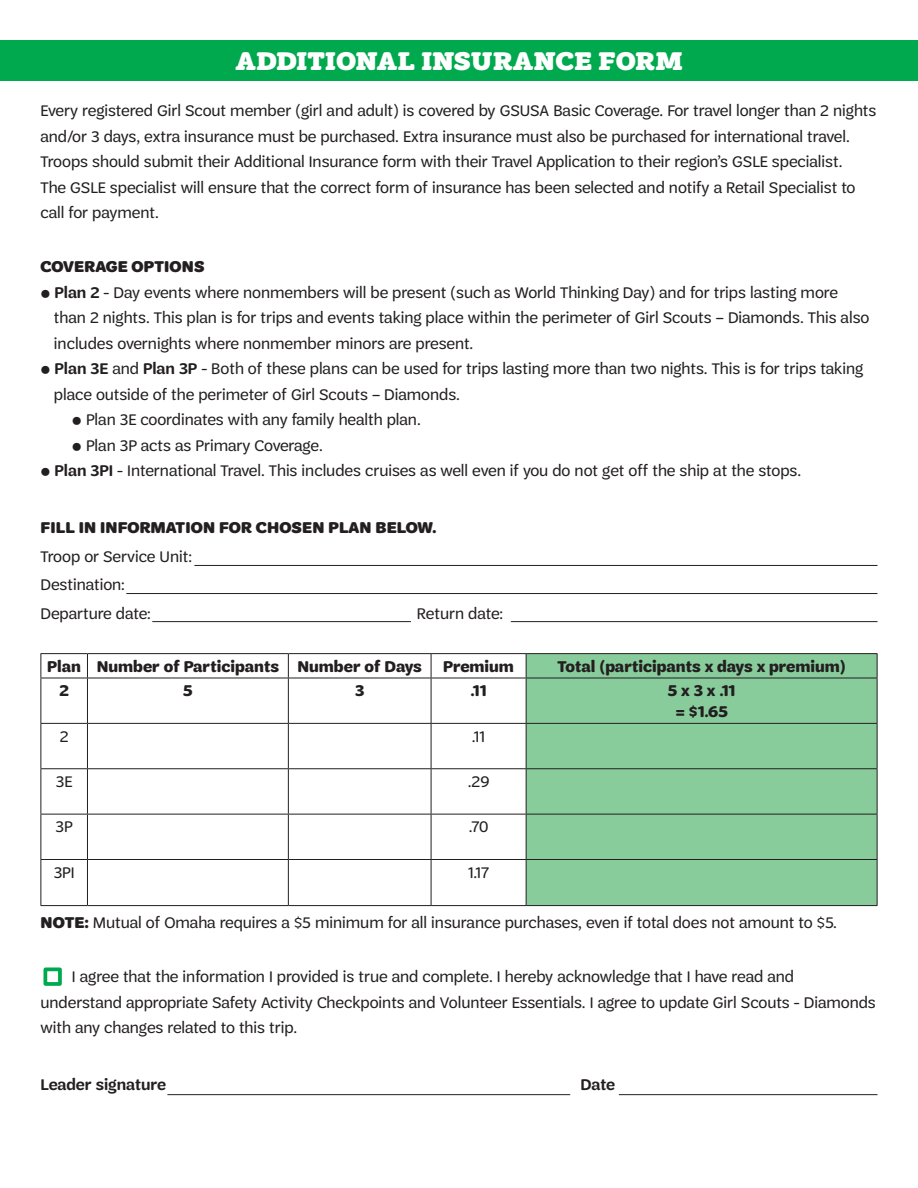
<style>
.page{position:relative;width:918px;height:1188px;background:#fff}
.page>*{position:absolute;margin:0;border:0;box-sizing:border-box;transform-origin:0 0}
.t1{font:900 27px "Trefoil Slab";letter-spacing:.005em;color:#fff}
.t2{font:16.5px/25.5px "Trefoil Sans";color:#231f20}
.t3{font:700 16.5px "Trefoil Sans";color:#231f20}
.t4{font:900 16.5px "Trefoil Sans";letter-spacing:.01em;color:#231f20}
.t5{font:600 16.5px "Trefoil Sans";color:#231f20}
.s1{font-weight:600}
.s2{font-weight:900}
</style>
<div class="page">
<div style="left:0;top:40px;width:918px;height:41px;background:#00a94e"></div>
<div style="left:527px;top:654px;width:350px;height:251px;background:#88cc9c"></div>
<hr style="left:526px;top:653px;width:352px;height:1px;background:#231f20">
<svg style="left:877px;top:654px;width:1px;height:24px"></svg>
<hr style="left:40px;top:678px;width:47px;height:1px;background:#231f20">
<hr style="left:87px;top:678px;width:201px;height:1px;background:#231f20">
<hr style="left:288px;top:678px;width:143px;height:1px;background:#231f20">
<hr style="left:431px;top:678px;width:95px;height:1px;background:#231f20">
<hr style="left:526px;top:678px;width:352px;height:1px;background:#231f20">
<hr style="left:877px;top:678px;width:1px;height:45px;background:#231f20">
<hr style="left:40px;top:723px;width:47px;height:1px;background:#231f20">
<hr style="left:87px;top:723px;width:201px;height:1px;background:#231f20">
<hr style="left:288px;top:723px;width:143px;height:1px;background:#231f20">
<hr style="left:431px;top:723px;width:95px;height:1px;background:#231f20">
<hr style="left:526px;top:723px;width:352px;height:1px;background:#231f20">
<hr style="left:877px;top:724px;width:1px;height:44px;background:#231f20">
<hr style="left:40px;top:768px;width:47px;height:1px;background:#231f20">
<hr style="left:87px;top:768px;width:201px;height:1px;background:#231f20">
<hr style="left:288px;top:768px;width:143px;height:1px;background:#231f20">
<hr style="left:431px;top:768px;width:95px;height:1px;background:#231f20">
<hr style="left:526px;top:768px;width:352px;height:1px;background:#231f20">
<hr style="left:877px;top:769px;width:1px;height:45px;background:#231f20">
<hr style="left:40px;top:814px;width:47px;height:1px;background:#231f20">
<hr style="left:87px;top:814px;width:201px;height:1px;background:#231f20">
<hr style="left:288px;top:814px;width:143px;height:1px;background:#231f20">
<hr style="left:431px;top:814px;width:95px;height:1px;background:#231f20">
<hr style="left:526px;top:814px;width:352px;height:1px;background:#231f20">
<hr style="left:877px;top:814px;width:1px;height:45px;background:#231f20">
<hr style="left:40px;top:859px;width:47px;height:1px;background:#231f20">
<hr style="left:87px;top:859px;width:201px;height:1px;background:#231f20">
<hr style="left:288px;top:859px;width:143px;height:1px;background:#231f20">
<hr style="left:431px;top:859px;width:95px;height:1px;background:#231f20">
<hr style="left:526px;top:859px;width:352px;height:1px;background:#231f20">
<hr style="left:877px;top:860px;width:1px;height:45px;background:#231f20">
<hr style="left:526px;top:905px;width:352px;height:1px;background:#231f20">
<hr style="left:40px;top:653px;width:47px;height:1px;background:#231f20">
<svg style="left:40px;top:654px;width:1px;height:24px"></svg>
<hr style="left:40px;top:678px;width:1px;height:45px;background:#231f20">
<hr style="left:40px;top:724px;width:1px;height:44px;background:#231f20">
<hr style="left:40px;top:769px;width:1px;height:45px;background:#231f20">
<hr style="left:40px;top:814px;width:1px;height:45px;background:#231f20">
<hr style="left:40px;top:860px;width:1px;height:45px;background:#231f20">
<hr style="left:40px;top:905px;width:47px;height:1px;background:#231f20">
<hr style="left:87px;top:653px;width:201px;height:1px;background:#231f20">
<svg style="left:87px;top:654px;width:1px;height:24px"></svg>
<hr style="left:87px;top:678px;width:1px;height:45px;background:#231f20">
<hr style="left:87px;top:724px;width:1px;height:44px;background:#231f20">
<hr style="left:87px;top:769px;width:1px;height:45px;background:#231f20">
<hr style="left:87px;top:814px;width:1px;height:45px;background:#231f20">
<hr style="left:87px;top:860px;width:1px;height:45px;background:#231f20">
<hr style="left:87px;top:905px;width:201px;height:1px;background:#231f20">
<hr style="left:288px;top:653px;width:143px;height:1px;background:#231f20">
<svg style="left:288px;top:654px;width:1px;height:24px"></svg>
<hr style="left:288px;top:678px;width:1px;height:45px;background:#231f20">
<hr style="left:288px;top:724px;width:1px;height:44px;background:#231f20">
<hr style="left:288px;top:769px;width:1px;height:45px;background:#231f20">
<hr style="left:288px;top:814px;width:1px;height:45px;background:#231f20">
<hr style="left:288px;top:860px;width:1px;height:45px;background:#231f20">
<hr style="left:288px;top:905px;width:143px;height:1px;background:#231f20">
<hr style="left:431px;top:653px;width:95px;height:1px;background:#231f20">
<svg style="left:431px;top:654px;width:1px;height:24px"></svg>
<svg style="left:526px;top:654px;width:1px;height:24px"></svg>
<hr style="left:431px;top:678px;width:1px;height:45px;background:#231f20">
<hr style="left:526px;top:678px;width:1px;height:45px;background:#231f20">
<hr style="left:431px;top:724px;width:1px;height:44px;background:#231f20">
<hr style="left:526px;top:724px;width:1px;height:44px;background:#231f20">
<hr style="left:431px;top:769px;width:1px;height:45px;background:#231f20">
<hr style="left:526px;top:769px;width:1px;height:45px;background:#231f20">
<hr style="left:431px;top:814px;width:1px;height:45px;background:#231f20">
<hr style="left:526px;top:814px;width:1px;height:45px;background:#231f20">
<hr style="left:431px;top:860px;width:1px;height:45px;background:#231f20">
<hr style="left:526px;top:860px;width:1px;height:45px;background:#231f20">
<hr style="left:431px;top:905px;width:95px;height:1px;background:#231f20">
<hr style="left:167px;top:1094px;width:403px;height:1px;background:#231f20">
<hr style="left:194px;top:565px;width:684px;height:1px;background:#231f20">
<hr style="left:126px;top:593px;width:752px;height:1px;background:#231f20">
<hr style="left:152px;top:621px;width:259px;height:1px;background:#231f20">
<hr style="left:511px;top:621px;width:367px;height:1px;background:#231f20">
<hr style="left:619px;top:1094px;width:259px;height:1px;background:#231f20">
<div style="left:44px;top:968px;width:18px;height:18px;border:4px solid #00a94e"></div>
<p class="t1" style="left:235px;top:46px;width:449px">ADDITIONAL INSURANCE FORM</p>
<p class="t2" style="left:40px;top:98px;width:837px">Every registered Girl Scout member (girl and adult) is covered by GSUSA Basic Coverage. For travel longer than 2 nights and/or 3 days, extra insurance must be purchased. Extra insurance must also be purchased for international travel.</p>
<p class="t2" style="left:40px;top:149px;width:803px">Troops should submit their Additional Insurance form with their Travel Application to their region’s GSLE specialist.</p>
<p class="t2" style="left:40px;top:175px;width:817px">The GSLE specialist will ensure that the correct form of insurance has been selected and notify a Retail Specialist to call for payment.</p>
<p class="t4" style="left:41px;top:257px;width:165px">COVERAGE OPTIONS</p>
<p class="t2" style="left:40px;top:280px;width:799px"><span class="s1">⚬ Plan 2</span> - Day events where nonmembers will be present (such as World Thinking Day) and for trips lasting more</p>
<p class="t2" style="left:54px;top:305px;width:817px">than 2 nights. This plan is for trips and events taking place within the perimeter of Girl Scouts – Diamonds. This also</p>
<p class="t2" style="left:54px;top:331px;width:421px">includes overnights where nonmember minors are present.</p>
<p class="t2" style="left:40px;top:356px;width:824px">⚬ <span class="s1">Plan 3E</span> and <span class="s1">Plan 3P</span> - Both of these plans can be used for trips lasting more than two nights. This is for trips taking</p>
<p class="t2" style="left:54px;top:382px;width:408px">place outside of the perimeter of Girl Scouts – Diamonds.</p>
<p class="t2" style="left:72px;top:407px;width:350px">⚬ Plan 3E coordinates with any family health plan.</p>
<p class="t2" style="left:72px;top:433px;width:252px">⚬ Plan 3P acts as Primary Coverage.</p>
<p class="t2" style="left:40px;top:458px;width:762px">⚬ <span class="s1">Plan 3PI</span> - International Travel. This includes cruises as well even if you do not get off the ship at the stops.</p>
<p class="t4" style="left:41px;top:518px;width:398px">FILL IN INFORMATION FOR CHOSEN PLAN BELOW.</p>
<p class="t2" style="left:40px;top:544px;width:153px">Troop or Service Unit:</p>
<p class="t2" style="left:40px;top:572px;width:86px">Destination:</p>
<p class="t2" style="left:40px;top:601px;width:112px">Departure date:</p>
<p class="t2" style="left:417px;top:601px;width:88px">Return date:</p>
<p class="t3" style="left:47px;top:657px;width:35px">Plan</p>
<p class="t3" style="left:97px;top:657px;width:184px">Number of Participants</p>
<p class="t3" style="left:298px;top:657px;width:126px">Number of Days</p>
<p class="t3" style="left:443px;top:657px;width:72px">Premium</p>
<p class="t3" style="left:558px;top:657px;width:290px">Total (participants x days x premium)</p>
<p class="t3" style="left:59px;top:682px;width:11px">2</p>
<p class="t3" style="left:183px;top:682px;width:11px">5</p>
<p class="t3" style="left:355px;top:682px;width:11px">3</p>
<p class="t3" style="left:471px;top:682px;width:17px">.11</p>
<p class="t3" style="left:668px;top:682px;width:69px">5 x 3 x .11</p>
<p class="t3" style="left:675px;top:703px;width:54px">= $1.65</p>
<p class="t2" style="left:60px;top:724px;width:10px">2</p>
<p class="t2" style="left:472px;top:724px;width:15px">.11</p>
<p class="t2" style="left:56px;top:769px;width:18px">3E</p>
<p class="t2" style="left:468px;top:769px;width:23px">.29</p>
<p class="t2" style="left:56px;top:814px;width:19px">3P</p>
<p class="t2" style="left:469px;top:814px;width:21px">.70</p>
<p class="t2" style="left:54px;top:860px;width:22px">3PI</p>
<p class="t2" style="left:468px;top:860px;width:22px">1.17</p>
<p class="t2" style="left:41px;top:910px;width:798px"><span class="s2">NOTE:</span> Mutual of Omaha requires a $5 minimum for all insurance purchases, even if total does not amount to $5.</p>
<p class="t2" style="left:40px;top:964px;width:837px;text-indent:31px">I agree that the information I provided is true and complete. I hereby acknowledge that I have read and understand appropriate Safety Activity Checkpoints and Volunteer Essentials. I agree to update Girl Scouts - Diamonds with any changes related to this trip.</p>
<p class="t5" style="left:40px;top:1076px;width:127px">Leader signature</p>
<p class="t5" style="left:581px;top:1076px;width:36px">Date</p>
</div>
